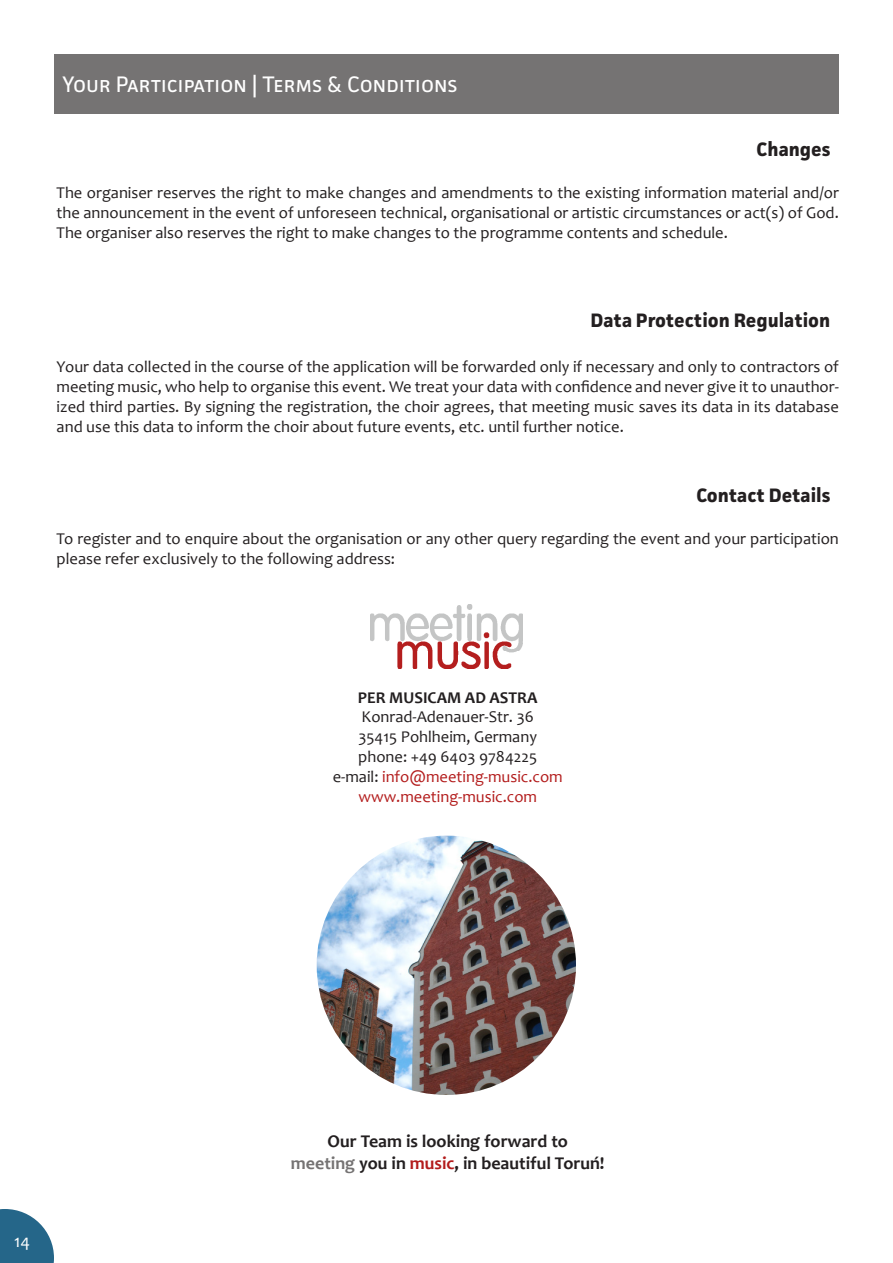
<style>
.page{position:relative;width:893px;height:1263px;background:#fff}
.page>*{position:absolute;margin:0;border:0;box-sizing:border-box;transform-origin:0 0}
.t1{font:22.5px "Facit";color:#fff}
.t2{font:700 19.5px "Facit";color:#231f20}
.t3{font:700 18px "Candara";color:#231f20}
.t4{font:18px "Candara";color:#fff}
.t5{font:16.5px/19.8px "Candara";color:#231f20;text-align:justify}
.t6{font:16.5px "Candara";color:#b31c1c}
.t7{font:700 16.5px "Candara";color:#231f20}
.s1{color:#231f20}
.s2{color:#757373}
.s3{color:#b31c1c}
</style>
<div class="page">
<svg style="left:0;top:1209px;width:54px;height:54px"></svg>
<div style="left:54px;top:54px;width:785px;height:60px;background:#757373"></div>
<img style="left:317px;top:836px;width:259px;height:259px;border-radius:130px">
<img style="left:371px;top:605px;width:151px;height:64px">
<p class="t1" style="left:63px;top:71px;width:397px">Your Participation | Terms &amp; Conditions</p>
<p class="t2" style="left:757px;top:137px;width:75px">Changes</p>
<p class="t5" style="left:57px;top:183px;width:784px">The organiser reserves the right to make changes and amendments to the existing information material and/or the announcement in the event of unforeseen technical, organisational or artistic circumstances or act(s) of God.<br>The organiser also reserves the right to make changes to the programme contents and schedule.</p>
<p class="t2" style="left:591px;top:309px;width:241px">Data Protection Regulation</p>
<p class="t5" style="left:57px;top:357px;width:784px">Your data collected in the course of the application will be forwarded only if necessary and only to contractors of meeting music, who help to organise this event. We treat your data with confidence and never give it to unauthor‐ ized third parties. By signing the registration, the choir agrees, that meeting music saves its data in its database and use this data to inform the choir about future events, etc. until further notice.</p>
<p class="t2" style="left:696px;top:483px;width:135px">Contact Details</p>
<p class="t5" style="left:57px;top:529px;width:784px">To register and to enquire about the organisation or any other query regarding the event and your participation please refer exclusively to the following address:</p>
<p class="t7" style="left:358px;top:687px;width:181px">PER MUSICAM AD ASTRA</p>
<p class="t5" style="left:362px;top:707px;width:174px">Konrad-Adenauer-Str. 36</p>
<p class="t5" style="left:358px;top:727px;width:180px">35415 Pohlheim, Germany</p>
<p class="t5" style="left:358px;top:747px;width:180px">phone: +49 6403 9784225</p>
<p class="t6" style="left:333px;top:766px;width:231px"><span class="s1">e-mail:</span> info@meeting-music.com</p>
<p class="t6" style="left:358px;top:786px;width:180px">www.meeting-music.com</p>
<p class="t4" style="left:14px;top:1229px;width:17px">14</p>
<p class="t3" style="left:328px;top:1130px;width:242px">Our Team is looking forward to</p>
<p class="t3" style="left:291px;top:1152px;width:315px"><span class="s2">meeting</span> you in <span class="s3">music</span>, in beautiful Toruń!</p>
</div>
